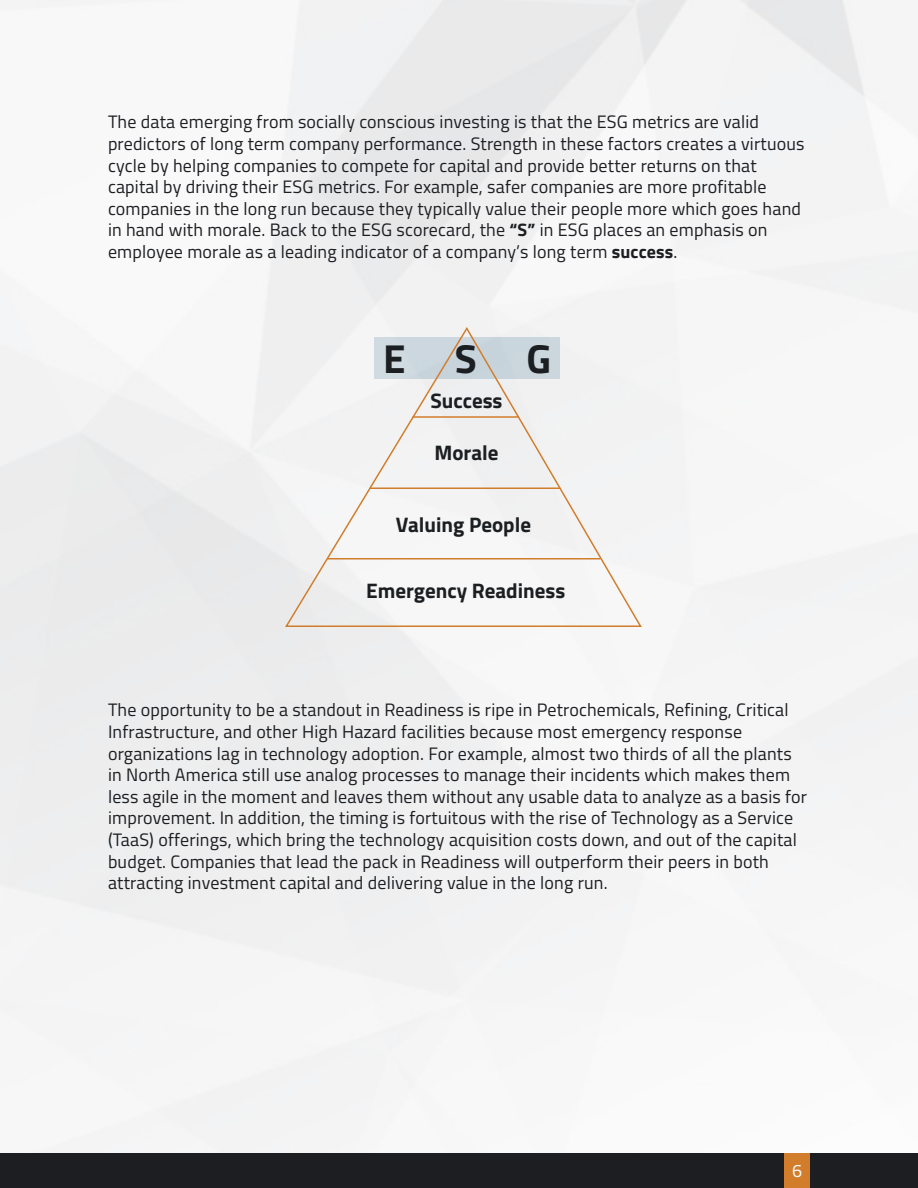
<style>
.page{position:relative;width:918px;height:1188px;background:#fff}
.page>*{position:absolute;margin:0;border:0;box-sizing:border-box;transform-origin:0 0}
.t1{font:700 40.5px "Titillium Web";color:#1c1f21}
.t2{font:700 21px "Titillium Web";color:#1c1f21}
.t3{font:18px/21.6px "Titillium Web";letter-spacing:.01em;color:#1d1e22}
.t4{font:18px "Titillium Web";color:#fff}
.s1{font-weight:700}
</style>
<div class="page">
<img style="left:0;top:0;width:918px;height:1154px">
<div style="left:0;top:1154px;width:918px;height:34px;background:#1d1e22"></div>
<div style="left:784px;top:1154px;width:26px;height:34px;background:#d17d2b"></div>
<svg style="left:284px;top:326px;width:359px;height:302px"></svg>
<hr style="left:412px;top:416px;width:107px;height:2px;background:#d17d2b">
<hr style="left:369px;top:488px;width:191px;height:1px;background:#d17d2b">
<hr style="left:327px;top:558px;width:273px;height:2px;background:#d17d2b">
<p class="t3" style="left:108px;top:110px;width:698px">The data emerging from socially conscious investing is that the ESG metrics are valid predictors of long term company performance. Strength in these factors creates a virtuous cycle by helping companies to compete for capital and provide better returns on that capital by driving their ESG metrics. For example, safer companies are more profitable companies in the long run because they typically value their people more which goes hand in hand with morale. Back to the ESG scorecard, the <span class="s1">“S”</span> in ESG places an emphasis on employee morale as a leading indicator of a company’s long term <span class="s1">success</span>.</p>
<p class="t1" style="left:383px;top:328px;width:170px">E S G</p>
<p class="t2" style="left:430px;top:384px;width:74px">Success</p>
<p class="t2" style="left:435px;top:437px;width:65px">Morale</p>
<p class="t2" style="left:396px;top:509px;width:137px">Valuing People</p>
<p class="t2" style="left:366px;top:575px;width:201px">Emergency Readiness</p>
<p class="t3" style="left:108px;top:698px;width:701px">The opportunity to be a standout in Readiness is ripe in Petrochemicals, Refining, Critical Infrastructure, and other High Hazard facilities because most emergency response organizations lag in technology adoption. For example, almost two thirds of all the plants in North America still use analog processes to manage their incidents which makes them less agile in the moment and leaves them without any usable data to analyze as a basis for improvement. In addition, the timing is fortuitous with the rise of Technology as a Service (TaaS) offerings, which bring the technology acquisition costs down, and out of the capital budget. Companies that lead the pack in Readiness will outperform their peers in both attracting investment capital and delivering value in the long run.</p>
<p class="t4" style="left:792px;top:1157px;width:12px">6</p>
</div>
